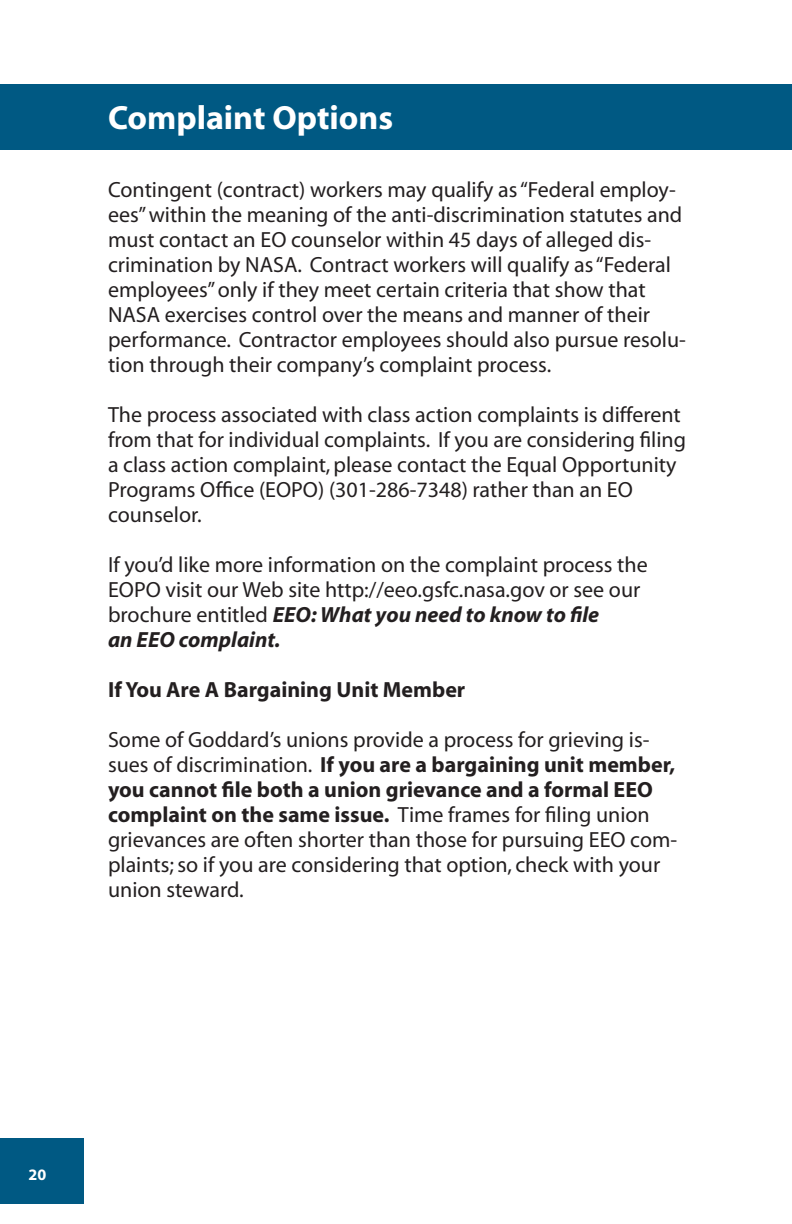
<style>
.page{position:relative;width:792px;height:1224px;background:#fff}
.page>*{position:absolute;margin:0;border:0;box-sizing:border-box;transform-origin:0 0}
.t1{font:700 33.6px "Myriad";color:#fff}
.t2{font:22px/25px "Myriad";color:#231f20}
.t3{font:700 22px "Myriad";color:#231f20}
.t4{font:700 16px "Myriad";color:#fff}
.s1{font-weight:700;font-style:italic}
.s2{font-weight:700}
</style>
<div class="page">
<div style="left:0;top:1138px;width:84px;height:65px;background:#005983"></div>
<div style="left:0;top:84px;width:792px;height:66px;background:#005983"></div>
<h1 class="t1" style="left:108px;top:100px;width:287px">Complaint Options</h1>
<p class="t2" style="left:108px;top:178px;width:579px">Contingent (contract) workers may qualify as “Federal employ&shy;ees” within the meaning of the anti-discrimination statutes and must contact an EO counselor within 45 days of alleged dis&shy;crimination by NASA. Contract workers will qualify as “Federal employees” only if they meet certain criteria that show that NASA exercises control over the means and manner of their performance. Contractor employees should also pursue resolu&shy;tion through their company’s complaint process.</p>
<p class="t2" style="left:108px;top:403px;width:580px">The process associated with class action complaints is different from that for individual complaints. If you are considering filing a class action complaint, please contact the Equal Opportunity Programs Office (EOPO) (301-286-7348) rather than an EO counselor.</p>
<p class="t2" style="left:108px;top:553px;width:541px">If you’d like more information on the complaint process the EOPO visit our Web site http://eeo.gsfc.nasa.gov or see our brochure entitled <span class="s1">EEO: What you need to know to file<br>an EEO complaint.</span></p>
<p class="t3" style="left:108px;top:678px;width:359px">If You Are A Bargaining Unit Member</p>
<p class="t2" style="left:108px;top:728px;width:571px">Some of Goddard’s unions provide a process for grieving is&shy;sues of discrimination. <span class="s2">If you are a bargaining unit member, you cannot file both a union grievance and a formal EEO complaint on the same issue.</span> Time frames for filing union grievances are often shorter than those for pursuing EEO com&shy;plaints; so if you are considering that option, check with your union steward.</p>
<p class="t4" style="left:28px;top:1166px;width:19px">20</p>
</div>
